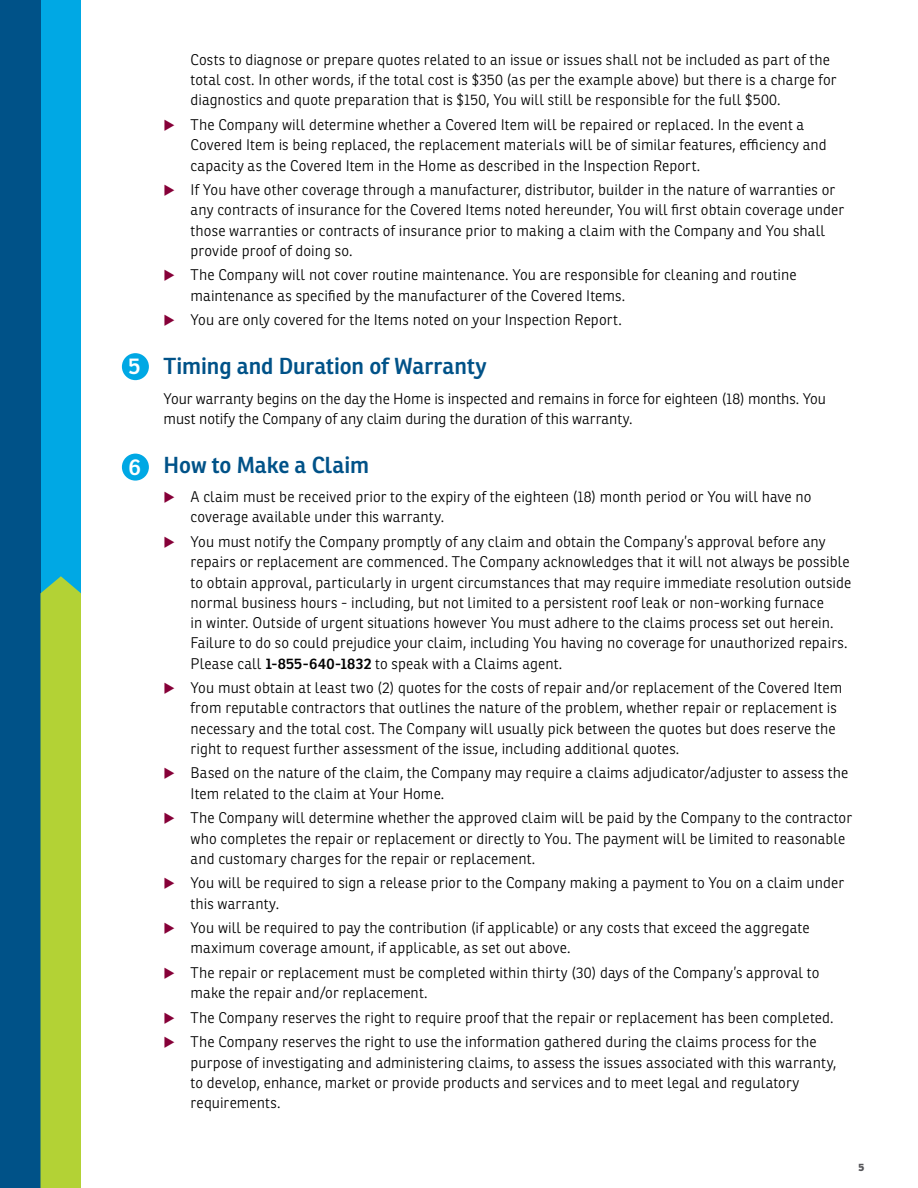
<style>
.page{position:relative;width:918px;height:1188px;background:#fff}
.page>*{position:absolute;margin:0;border:0;box-sizing:border-box;transform-origin:0 0}
.t1{font:600 22.5px "Ronnia";letter-spacing:-.005em;color:#005288}
.t2{font:600 22.5px "Ronnia";color:#fff}
.t3{font:300 15px/20.2px "Ronnia";letter-spacing:.005em;color:#000}
.t4{font:800 10.5px "Ronnia";color:#56565a}
.s1{color:#860038}
.s2{font-weight:600}
</style>
<div class="page">
<div style="left:40px;top:0;width:41px;height:1188px;background:#00a8e4"></div>
<div style="left:0;top:0;width:40px;height:1188px;background:#005288"></div>
<div style="left:40px;top:576px;width:41px;height:612px;background:#b3d235"></div>
<div style="left:122px;top:454px;width:27px;height:27px;background:#00a8e4;border-radius:50%"></div>
<div style="left:122px;top:353px;width:27px;height:27px;background:#00a8e4;border-radius:50%"></div>
<h1 class="t2" style="left:129px;top:352px;width:14px">5</h1>
<h1 class="t2" style="left:128px;top:453px;width:14px">6</h1>
<p class="t3" style="left:191px;top:49px;width:647px">Costs to diagnose or prepare quotes related to an issue or issues shall not be included as part of the total cost. In other words, if the total cost is $350 (as per the example above) but there is a charge for diagnostics and quote preparation that is $150, You will still be responsible for the full $500.</p>
<p class="t3" style="left:191px;top:114px;width:638px;text-indent:-27px"><span class="s1">◆</span> The Company will determine whether a Covered Item will be repaired or replaced. In the event a<br>Covered Item is being replaced, the replacement materials will be of similar features, efficiency and capacity as the Covered Item in the Home as described in the Inspection Report.</p>
<p class="t3" style="left:191px;top:180px;width:655px;text-indent:-27px"><span class="s1">◆</span> If You have other coverage through a manufacturer, distributor, builder in the nature of warranties or any contracts of insurance for the Covered Items noted hereunder, You will first obtain coverage under those warranties or contracts of insurance prior to making a claim with the Company and You shall provide proof of doing so.</p>
<p class="t3" style="left:191px;top:265px;width:608px;text-indent:-27px"><span class="s1">◆</span> The Company will not cover routine maintenance. You are responsible for cleaning and routine maintenance as specified by the manufacturer of the Covered Items.</p>
<p class="t3" style="left:164px;top:310px;width:460px"><span class="s1">◆</span> You are only covered for the Items noted on your Inspection Report.</p>
<h1 class="t1" style="left:164px;top:352px;width:325px">Timing and Duration of Warranty</h1>
<p class="t3" style="left:164px;top:388px;width:664px">Your warranty begins on the day the Home is inspected and remains in force for eighteen (18) months. You must notify the Company of any claim during the duration of this warranty.</p>
<h1 class="t1" style="left:164px;top:451px;width:207px">How to Make a Claim</h1>
<p class="t3" style="left:191px;top:487px;width:622px;text-indent:-27px"><span class="s1">◆</span> A claim must be received prior to the expiry of the eighteen (18) month period or You will have no coverage available under this warranty.</p>
<p class="t3" style="left:191px;top:532px;width:662px;text-indent:-27px"><span class="s1">◆</span> You must notify the Company promptly of any claim and obtain the Company’s approval before any repairs or replacement are commenced. The Company acknowledges that it will not always be possible to obtain approval, particularly in urgent circumstances that may require immediate resolution outside normal business hours - including, but not limited to a persistent roof leak or non-working furnace<br>in winter. Outside of urgent situations however You must adhere to the claims process set out herein.<br>Failure to do so could prejudice your claim, including You having no coverage for unauthorized repairs.<br>Please call <span class="s2">1-855-640-1832</span> to speak with a Claims agent.</p>
<p class="t3" style="left:191px;top:678px;width:653px;text-indent:-27px"><span class="s1">◆</span> You must obtain at least two (2) quotes for the costs of repair and/or replacement of the Covered Item from reputable contractors that outlines the nature of the problem, whether repair or replacement is necessary and the total cost. The Company will usually pick between the quotes but does reserve the right to request further assessment of the issue, including additional quotes.</p>
<p class="t3" style="left:191px;top:763px;width:659px;text-indent:-27px"><span class="s1">◆</span> Based on the nature of the claim, the Company may require a claims adjudicator/adjuster to assess the<br>Item related to the claim at Your Home.</p>
<p class="t3" style="left:191px;top:808px;width:663px;text-indent:-27px"><span class="s1">◆</span> The Company will determine whether the approved claim will be paid by the Company to the contractor who completes the repair or replacement or directly to You. The payment will be limited to reasonable and customary charges for the repair or replacement.</p>
<p class="t3" style="left:191px;top:873px;width:655px;text-indent:-27px"><span class="s1">◆</span> You will be required to sign a release prior to the Company making a payment to You on a claim under this warranty.</p>
<p class="t3" style="left:191px;top:918px;width:621px;text-indent:-27px"><span class="s1">◆</span> You will be required to pay the contribution (if applicable) or any costs that exceed the aggregate maximum coverage amount, if applicable, as set out above.</p>
<p class="t3" style="left:191px;top:962px;width:630px;text-indent:-27px"><span class="s1">◆</span> The repair or replacement must be completed within thirty (30) days of the Company’s approval to make the repair and/or replacement.</p>
<p class="t3" style="left:164px;top:1007px;width:672px"><span class="s1">◆</span> The Company reserves the right to require proof that the repair or replacement has been completed.</p>
<p class="t3" style="left:191px;top:1032px;width:647px;text-indent:-27px"><span class="s1">◆</span> The Company reserves the right to use the information gathered during the claims process for the purpose of investigating and administering claims, to assess the issues associated with this warranty, to develop, enhance, market or provide products and services and to meet legal and regulatory requirements.</p>
<p class="t4" style="left:858px;top:1161px;width:8px">5</p>
</div>
